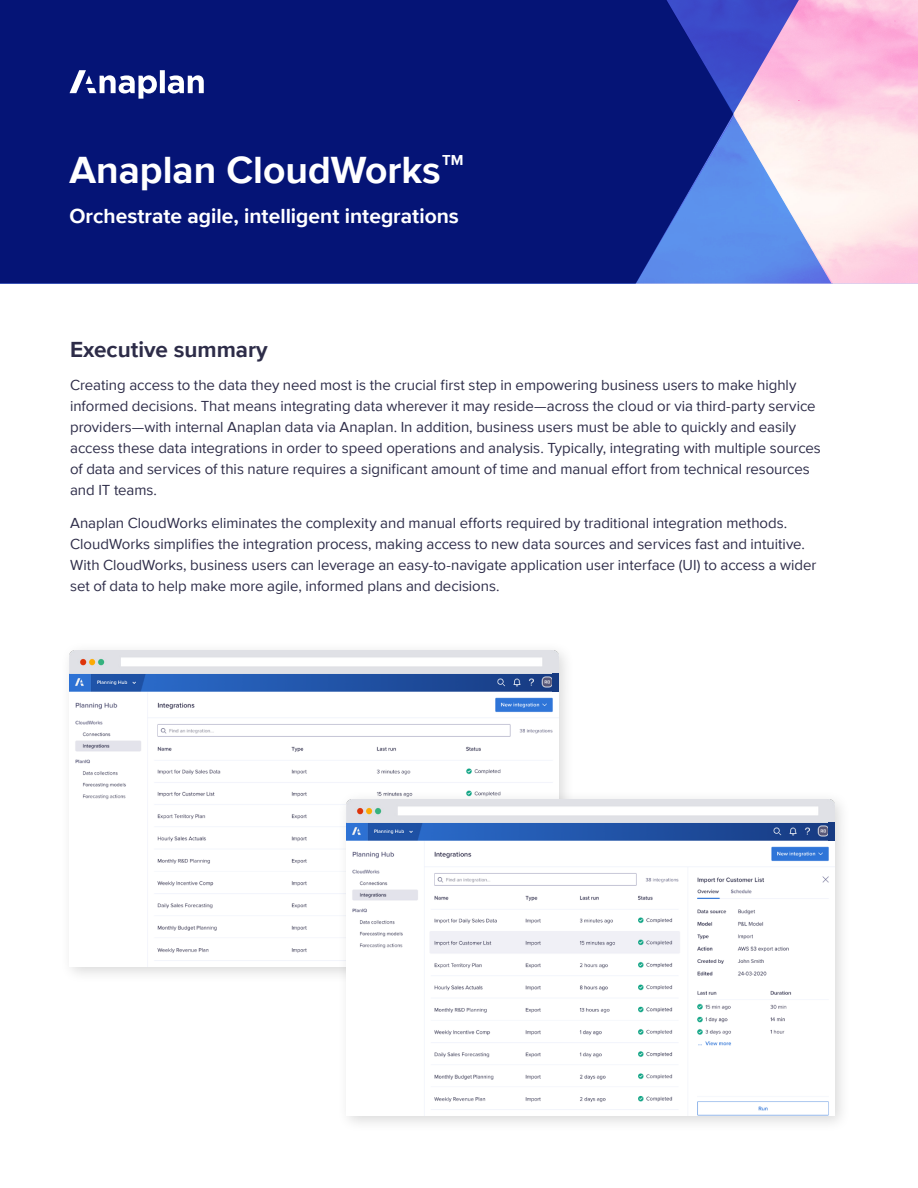
<style>
.page{position:relative;width:918px;height:1188px;background:#fff}
.page>*{position:absolute;margin:0;border:0;box-sizing:border-box;transform-origin:0 0}
.t1{font:700 39px "Proxima Nova";color:#fff}
.Bullets{font:700 22.5px "Proxima Nova";color:#2d2c48}
.t2{font:700 21px "Proxima Nova";color:#fff}
.Bullets-2{font:15px/21px "Proxima Nova";letter-spacing:-.005em;color:#2d2c48}
.t3{font:700 14.85px "Proxima Nova";color:#fff}
</style>
<div class="page">
<svg style="left:0;top:0;width:845px;height:284px;background:#212e8a"></svg>
<svg style="left:70px;top:70px;width:134px;height:29px"></svg>
<div style="left:60px;top:641px;width:515px;height:342px;background:#000;opacity:.15"></div>
<img style="left:70px;top:650px;width:488px;height:317px">
<svg style="left:70px;top:674px;width:6px;height:6px"></svg>
<div style="left:552px;top:674px;width:6px;height:18px;background:#173b82"></div>
<div style="left:336px;top:790px;width:516px;height:342px;background:#000;opacity:.15"></div>
<img style="left:346px;top:799px;width:489px;height:317px">
<svg style="left:346px;top:823px;width:6px;height:6px"></svg>
<div style="left:828px;top:823px;width:7px;height:18px;background:#173b82"></div>
<p class="t3" style="left:442px;top:149px;width:23px">TM</p>
<p class="t1" style="left:70px;top:141px;width:373px">Anaplan CloudWorks</p>
<p class="t2" style="left:70px;top:201px;width:391px">Orchestrate agile, intelligent integrations</p>
<p class="Bullets" style="left:70px;top:332px;width:199px">Executive summary</p>
<p class="Bullets-2" style="left:70px;top:374px;width:752px">Creating access to the data they need most is the crucial first step in empowering business users to make highly informed decisions. That means integrating data wherever it may reside—across the cloud or via third-party service providers—with internal Anaplan data via Anaplan. In addition, business users must be able to quickly and easily access these data integrations in order to speed operations and analysis. Typically, integrating with multiple sources of data and services of this nature requires a significant amount of time and manual effort from technical resources and IT teams.</p>
<p class="Bullets-2" style="left:70px;top:512px;width:748px">Anaplan CloudWorks eliminates the complexity and manual efforts required by traditional integration methods.<br>CloudWorks simplifies the integration process, making access to new data sources and services fast and intuitive.<br>With CloudWorks, business users can leverage an easy-to-navigate application user interface (UI) to access a wider set of data to help make more agile, informed plans and decisions.</p>
</div>
